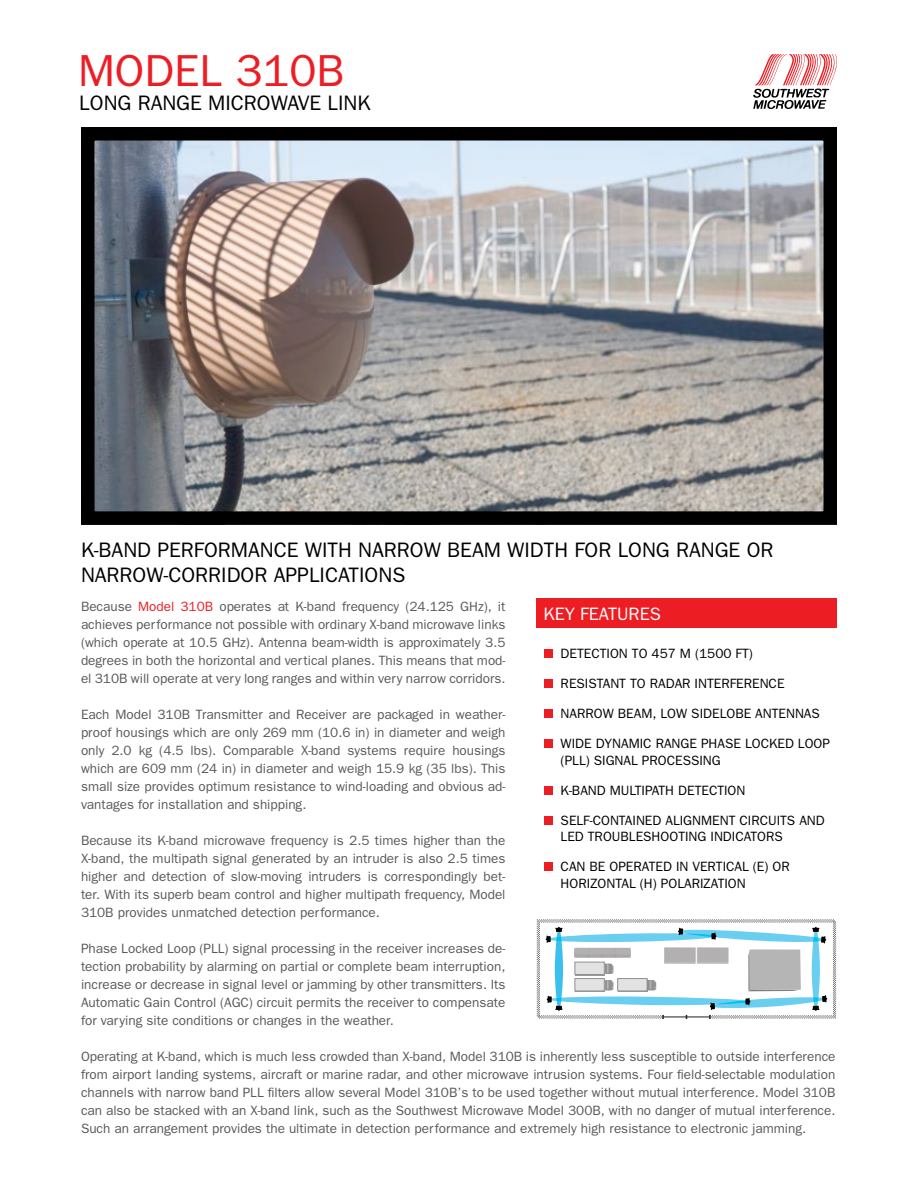
<style>
.page{position:relative;width:918px;height:1188px;background:#fff}
.page>*{position:absolute;margin:0;border:0;box-sizing:border-box;transform-origin:0 0}
.t1{font:45px "Franklin Gothic";color:#ed1d24}
.t2{font:21px/25.2px "Franklin Gothic";color:#000}
.t3{font:18px "Franklin Gothic";color:#fff}
.t4{font:13.5px/18px "Franklin Gothic";color:#58595b;text-align:justify}
.t5{font:13.5px/16.5px "Franklin Gothic";color:#000}
.s1{color:#ed1d24}
</style>
<div class="page">
<img style="left:96px;top:142px;width:726px;height:368px">
<div style="left:81px;top:127px;width:756px;height:398px;border:14px solid #000"></div>
<svg style="left:753px;top:54px;width:84px;height:55px"></svg>
<div style="left:544px;top:649px;width:9px;height:9px;background:#ed1d24"></div>
<div style="left:544px;top:679px;width:9px;height:9px;background:#ed1d24"></div>
<div style="left:544px;top:709px;width:9px;height:9px;background:#ed1d24"></div>
<div style="left:544px;top:739px;width:9px;height:9px;background:#ed1d24"></div>
<div style="left:544px;top:786px;width:9px;height:9px;background:#ed1d24"></div>
<div style="left:544px;top:816px;width:9px;height:9px;background:#ed1d24"></div>
<div style="left:544px;top:862px;width:9px;height:9px;background:#ed1d24"></div>
<div style="left:537px;top:599px;width:300px;height:29px;background:#ed1d24"></div>
<svg style="left:537px;top:919px;width:299px;height:100px"></svg>
<div style="left:575px;top:962px;width:29px;height:12px;background:#e2e2e2"></div>
<div style="left:575px;top:962px;width:30px;height:13px;border:1px solid #919191"></div>
<h1 class="t1" style="left:78px;top:45px;width:268px">MODEL 310B</h1>
<h2 class="t2" style="left:79px;top:90px;width:293px">LONG RANGE MICROWAVE LINK</h2>
<h2 class="t2" style="left:81px;top:537px;width:694px">K-BAND PERFORMANCE WITH NARROW BEAM WIDTH FOR LONG RANGE OR<br>NARROW-CORRIDOR APPLICATIONS</h2>
<p class="t4" style="left:81px;top:597px;width:426px">Because <span class="s1">Model 310B</span> operates at K-band frequency (24.125 GHz), it achieves performance not possible with ordinary X-band microwave links (which operate at 10.5 GHz). Antenna beam-width is approximately 3.5 degrees in both the horizontal and vertical planes. This means that mod&shy;el 310B will operate at very long ranges and within very narrow corridors.</p>
<p class="t4" style="left:81px;top:705px;width:426px">Each Model 310B Transmitter and Receiver are packaged in weather&shy;proof housings which are only 269 mm (10.6 in) in diameter and weigh only 2.0 kg (4.5 lbs). Comparable X-band systems require housings which are 609 mm (24 in) in diameter and weigh 15.9 kg (35 lbs). This small size provides optimum resistance to wind-loading and obvious ad&shy;vantages for installation and shipping.</p>
<p class="t4" style="left:81px;top:831px;width:426px">Because its K-band microwave frequency is 2.5 times higher than the X-band, the multipath signal generated by an intruder is also 2.5 times higher and detection of slow-moving intruders is correspondingly bet&shy;ter. With its superb beam control and higher multipath frequency, Model 310B provides unmatched detection performance.</p>
<p class="t4" style="left:81px;top:939px;width:426px">Phase Locked Loop (PLL) signal processing in the receiver increases de&shy;tection probability by alarming on partial or complete beam interruption, increase or decrease in signal level or jamming by other transmitters. Its Automatic Gain Control (AGC) circuit permits the receiver to compensate for varying site conditions or changes in the weather.</p>
<p class="t4" style="left:81px;top:1047px;width:756px">Operating at K-band, which is much less crowded than X-band, Model 310B is inherently less susceptible to outside interference from airport landing systems, aircraft or marine radar, and other microwave intrusion systems. Four field-selectable modulation channels with narrow band PLL filters allow several Model 310B’s to be used together without mutual interference. Model 310B can also be stacked with an X-band link, such as the Southwest Microwave Model 300B, with no danger of mutual interference.<br>Such an arrangement provides the ultimate in detection performance and extremely high resistance to electronic jamming.</p>
<h3 class="t3" style="left:544px;top:603px;width:119px">KEY FEATURES</h3>
<p class="t5" style="left:561px;top:645px;width:194px">DETECTION TO 457 M (1500 FT)</p>
<p class="t5" style="left:561px;top:675px;width:225px">RESISTANT TO RADAR INTERFERENCE</p>
<p class="t5" style="left:561px;top:705px;width:261px">NARROW BEAM, LOW SIDELOBE ANTENNAS</p>
<p class="t5" style="left:561px;top:735px;width:271px">WIDE DYNAMIC RANGE PHASE LOCKED LOOP (PLL) SIGNAL PROCESSING</p>
<p class="t5" style="left:561px;top:782px;width:186px">K-BAND MULTIPATH DETECTION</p>
<p class="t5" style="left:561px;top:812px;width:266px">SELF-CONTAINED ALIGNMENT CIRCUITS AND<br>LED TROUBLESHOOTING INDICATORS</p>
<p class="t5" style="left:561px;top:858px;width:231px">CAN BE OPERATED IN VERTICAL (E) OR<br>HORIZONTAL (H) POLARIZATION</p>
</div>
